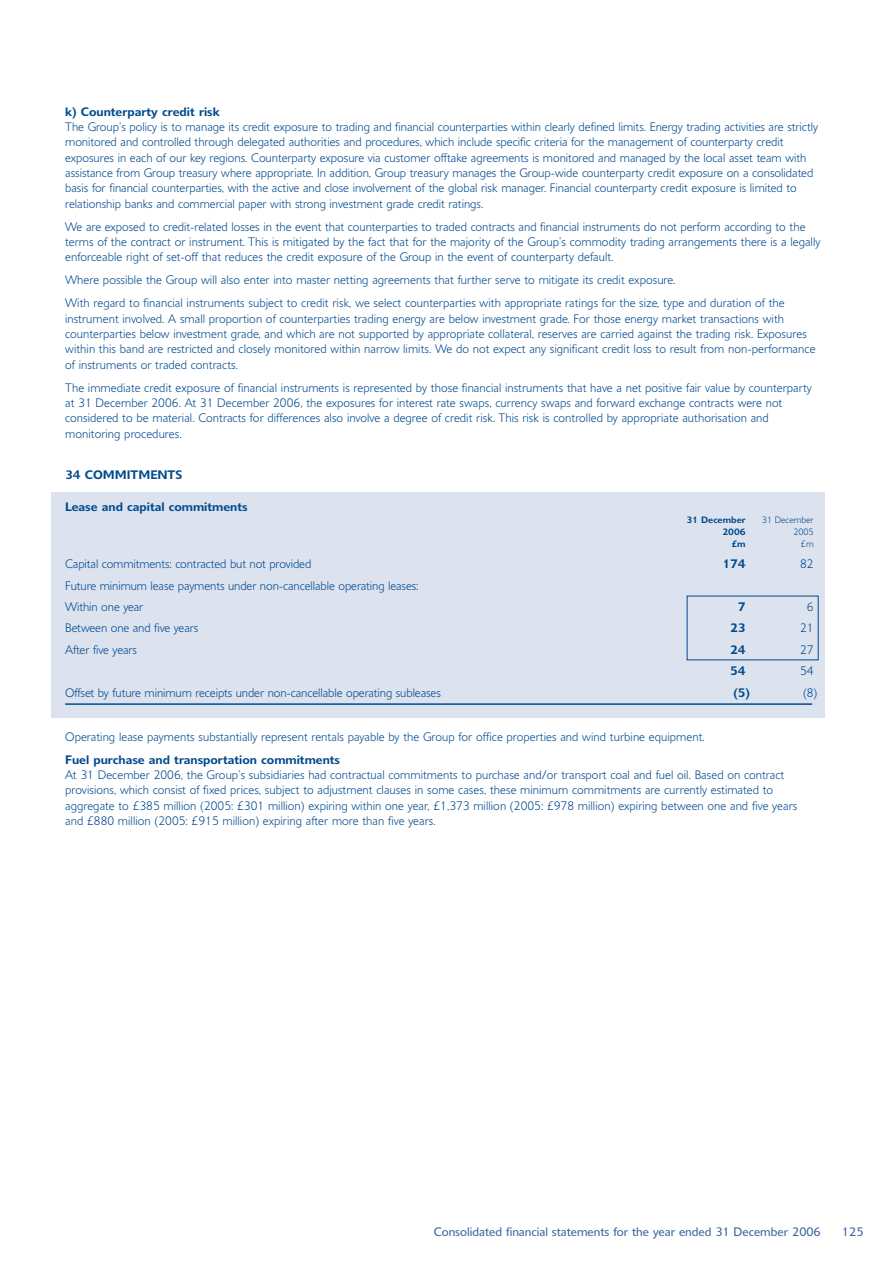
<style>
.page{position:relative;width:893px;height:1263px;background:#fff}
.page>*{position:absolute;margin:0;border:0;box-sizing:border-box;transform-origin:0 0}
.t1{font:300 12px/15.3px "Delargo DT";letter-spacing:.005em;color:#004a8d}
.t2{font:600 12px "Delargo DT";color:#004a8d}
.t3{font:12px "Delargo DT";color:#3d66a1}
.t4{font:600 9px "Delargo DT";color:#004a8d}
.t5{font:300 9px "Delargo DT";color:#004a8d}
</style>
<div class="page">
<div style="left:51px;top:492px;width:774px;height:226px;background:#dde2ef"></div>
<p class="t2" style="left:65px;top:107px;width:156px">k) Counterparty credit risk</p>
<p class="t1" style="left:65px;top:120px;width:755px">The Group’s policy is to manage its credit exposure to trading and financial counterparties within clearly defined limits. Energy trading activities are strictly monitored and controlled through delegated authorities and procedures, which include specific criteria for the management of counterparty credit exposures in each of our key regions. Counterparty exposure via customer offtake agreements is monitored and managed by the local asset team with assistance from Group treasury where appropriate. In addition, Group treasury manages the Group-wide counterparty credit exposure on a consolidated basis for financial counterparties, with the active and close involvement of the global risk manager. Financial counterparty credit exposure is limited to relationship banks and commercial paper with strong investment grade credit ratings.</p>
<p class="t1" style="left:65px;top:220px;width:757px">We are exposed to credit-related losses in the event that counterparties to traded contracts and financial instruments do not perform according to the terms of the contract or instrument. This is mitigated by the fact that for the majority of the Group’s commodity trading arrangements there is a legally enforceable right of set-off that reduces the credit exposure of the Group in the event of counterparty default.</p>
<p class="t1" style="left:65px;top:270px;width:721px;line-height:22.8px">Where possible the Group will also enter into master netting agreements that further serve to mitigate its credit exposure.<br>With regard to financial instruments subject to credit risk, we select counterparties with appropriate ratings for the size, type and duration of the</p>
<p class="t1" style="left:65px;top:312px;width:752px">instrument involved. A small proportion of counterparties trading energy are below investment grade. For those energy market transactions with counterparties below investment grade, and which are not supported by appropriate collateral, reserves are carried against the trading risk. Exposures within this band are restricted and closely monitored within narrow limits. We do not expect any significant credit loss to result from non-performance of instruments or traded contracts.</p>
<p class="t1" style="left:65px;top:381px;width:748px">The immediate credit exposure of financial instruments is represented by those financial instruments that have a net positive fair value by counterparty at 31 December 2006. At 31 December 2006, the exposures for interest rate swaps, currency swaps and forward exchange contracts were not considered to be material. Contracts for differences also involve a degree of credit risk. This risk is controlled by appropriate authorisation and monitoring procedures.</p>
<p class="t2" style="left:65px;top:470px;width:119px">34 COMMITMENTS</p>
<p class="t2" style="left:65px;top:502px;width:184px">Lease and capital commitments</p>
<p class="t4" style="left:686px;top:516px;width:61px">31 December</p>
<p class="t5" style="left:762px;top:516px;width:53px">31 December</p>
<p class="t4" style="left:722px;top:528px;width:25px">2006</p>
<p class="t5" style="left:793px;top:528px;width:22px">2005</p>
<p class="t4" style="left:731px;top:540px;width:16px">£m</p>
<p class="t5" style="left:801px;top:540px;width:14px">£m</p>
<p class="t1" style="left:65px;top:558px;width:248px">Capital commitments: contracted but not provided</p>
<p class="t2" style="left:723px;top:560px;width:24px">174</p>
<p class="t1" style="left:800px;top:558px;width:15px">82</p>
<p class="t1" style="left:65px;top:576px;width:355px;line-height:21.3px">Future minimum lease payments under non-cancellable operating leases:<br>Within one year</p>
<p class="t2" style="left:738px;top:602px;width:9px">7</p>
<p class="t1" style="left:807px;top:600px;width:8px">6</p>
<p class="t1" style="left:65px;top:622px;width:135px">Between one and five years</p>
<p class="t2" style="left:730px;top:624px;width:17px">23</p>
<p class="t1" style="left:800px;top:622px;width:15px">21</p>
<p class="t1" style="left:65px;top:643px;width:73px">After five years</p>
<p class="t2" style="left:730px;top:645px;width:17px">24</p>
<p class="t1" style="left:800px;top:643px;width:15px">27</p>
<p class="t2" style="left:730px;top:666px;width:17px">54</p>
<p class="t1" style="left:800px;top:665px;width:15px">54</p>
<p class="t1" style="left:65px;top:686px;width:377px">Offset by future minimum receipts under non-cancellable operating subleases</p>
<p class="t2" style="left:733px;top:688px;width:18px">(5)</p>
<p class="t1" style="left:803px;top:686px;width:16px">(8)</p>
<p class="t1" style="left:65px;top:730px;width:641px">Operating lease payments substantially represent rentals payable by the Group for office properties and wind turbine equipment.</p>
<p class="t2" style="left:65px;top:755px;width:276px">Fuel purchase and transportation commitments</p>
<p class="t1" style="left:65px;top:768px;width:734px">At 31 December 2006, the Group’s subsidiaries had contractual commitments to purchase and/or transport coal and fuel oil. Based on contract provisions, which consist of fixed prices, subject to adjustment clauses in some cases, these minimum commitments are currently estimated to aggregate to £385 million (2005: £301 million) expiring within one year, £1,373 million (2005: £978 million) expiring between one and five years and £880 million (2005: £915 million) expiring after more than five years.</p>
<p class="t3" style="left:434px;top:1228px;width:388px">Consolidated financial statements for the year ended 31 December 2006</p>
<p class="t3" style="left:842px;top:1228px;width:23px">125</p>
</div>
